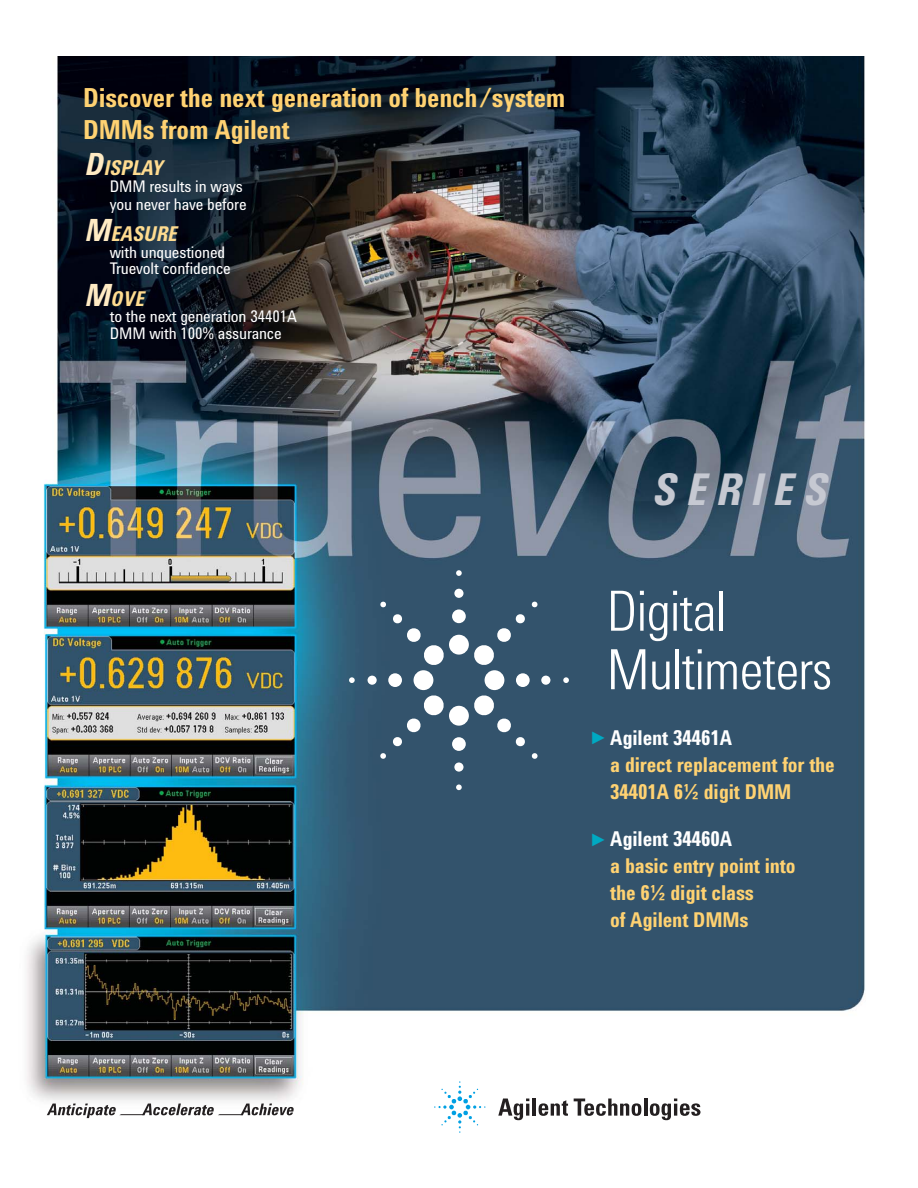
<style>
.page{position:relative;width:918px;height:1188px;background:#fff}
.page>*{position:absolute;margin:0;border:0;box-sizing:border-box;transform-origin:0 0}
.t1{font:300 57px/58.5px "Agilent Condensed CFF";letter-spacing:-.01em;color:#fff;scale:.96 1}
.t2{font:italic 700 45px "Agilent Condensed CFF";letter-spacing:.22em;color:#c6c9d2}
.t3{font:700 27px/31.5px "Agilent Condensed CFF";letter-spacing:-.005em;color:#ffd272}
.t4{font:700 21px/27px "Agilent Condensed CFF";letter-spacing:-.005em;color:#ffd272}
.t5{font:700 21px "Agilent Condensed CFF";letter-spacing:-.005em;color:#fff}
.t6{font:italic 700 21px "Agilent Condensed CFF";letter-spacing:-.005em;color:#ffdc90}
.t7{font:300 18px "Agilent Condensed CFF";color:#00a9c2}
.t8{font:16.5px/16.5px "Agilent Condensed CFF";letter-spacing:-.01em;color:#fff}
.s1{font-size:31.5px;color:#ffebc4}
</style>
<div class="page">
<img style="left:27px;top:57px;width:838px;height:1064px">
<svg style="left:498px;top:1099px;width:31px;height:21px"></svg>
<hr style="left:533px;top:1099px;width:3px;height:17px;background:#231f20">
<svg style="left:539px;top:1100px;width:29px;height:16px"></svg>
<svg style="left:574px;top:1099px;width:67px;height:17px"></svg>
<hr style="left:644px;top:1099px;width:3px;height:17px;background:#231f20">
<svg style="left:650px;top:1099px;width:51px;height:21px"></svg>
<svg style="left:434px;top:1081px;width:51px;height:52px"></svg>
<svg style="left:47px;top:1104px;width:247px;height:14px"></svg>
<div style="left:449px;top:635px;width:20px;height:20px;background:#fff;border-radius:50%"></div>
<div style="left:452px;top:609px;width:14px;height:14px;background:#fff;border-radius:50%"></div>
<div style="left:454px;top:589px;width:10px;height:9px;background:#fff;border-radius:50%"></div>
<svg style="left:456px;top:570px;width:6px;height:6px"></svg>
<div style="left:485px;top:670px;width:19px;height:20px;background:#fff;border-radius:50%"></div>
<div style="left:516px;top:673px;width:14px;height:14px;background:#fff;border-radius:50%"></div>
<div style="left:541px;top:676px;width:9px;height:9px;background:#fff;border-radius:50%"></div>
<svg style="left:563px;top:677px;width:6px;height:6px"></svg>
<div style="left:449px;top:706px;width:20px;height:20px;background:#fff;border-radius:50%"></div>
<div style="left:452px;top:737px;width:14px;height:14px;background:#fff;border-radius:50%"></div>
<div style="left:454px;top:763px;width:10px;height:9px;background:#fff;border-radius:50%"></div>
<svg style="left:456px;top:784px;width:6px;height:6px"></svg>
<div style="left:414px;top:670px;width:19px;height:20px;background:#fff;border-radius:50%"></div>
<div style="left:388px;top:673px;width:14px;height:14px;background:#fff;border-radius:50%"></div>
<div style="left:368px;top:676px;width:9px;height:9px;background:#fff;border-radius:50%"></div>
<svg style="left:349px;top:677px;width:6px;height:6px"></svg>
<svg style="left:473px;top:614px;width:52px;height:52px"></svg>
<svg style="left:532px;top:601px;width:6px;height:7px"></svg>
<svg style="left:473px;top:694px;width:52px;height:53px"></svg>
<svg style="left:532px;top:753px;width:6px;height:6px"></svg>
<svg style="left:392px;top:694px;width:53px;height:53px"></svg>
<svg style="left:380px;top:753px;width:6px;height:6px"></svg>
<svg style="left:393px;top:614px;width:52px;height:52px"></svg>
<svg style="left:380px;top:601px;width:6px;height:7px"></svg>
<h3 class="t3" style="left:83px;top:85px;width:484px">Discover the next generation of bench/system<br>DMMs from Agilent</h3>
<p class="t6" style="left:84px;top:160px;width:80px"><span class="s1">D</span>ISPLAY</p>
<p class="t8" style="left:110px;top:179px;width:138px;line-height:18px">DMM results in ways you never have before</p>
<p class="t6" style="left:84px;top:226px;width:94px"><span class="s1">M</span>EASURE</p>
<p class="t8" style="left:110px;top:246px;width:123px">with unquestioned<br>Truevolt confidence</p>
<p class="t6" style="left:84px;top:291px;width:61px"><span class="s1">M</span>OVE</p>
<p class="t8" style="left:110px;top:310px;width:189px">to the next generation 34401A<br>DMM with 100% assurance</p>
<h2 class="t2" style="left:651px;top:473px;width:177px">SERIES</h2>
<h1 class="t1" style="left:607px;top:588px;width:235px">Digital<br>Multimeters</h1>
<p class="t5" style="left:610px;top:730px;width:123px">Agilent 34461A</p>
<p class="t4" style="left:610px;top:753px;width:226px">a direct replacement for the<br>34401A 6½ digit DMM</p>
<p class="t5" style="left:610px;top:831px;width:123px">Agilent 34460A</p>
<p class="t4" style="left:610px;top:855px;width:187px">a basic entry point into the 6½ digit class<br>of Agilent DMMs</p>
<p class="t7" style="left:590px;top:731px;width:19px">►</p>
<p class="t7" style="left:590px;top:833px;width:19px">►</p>
</div>
